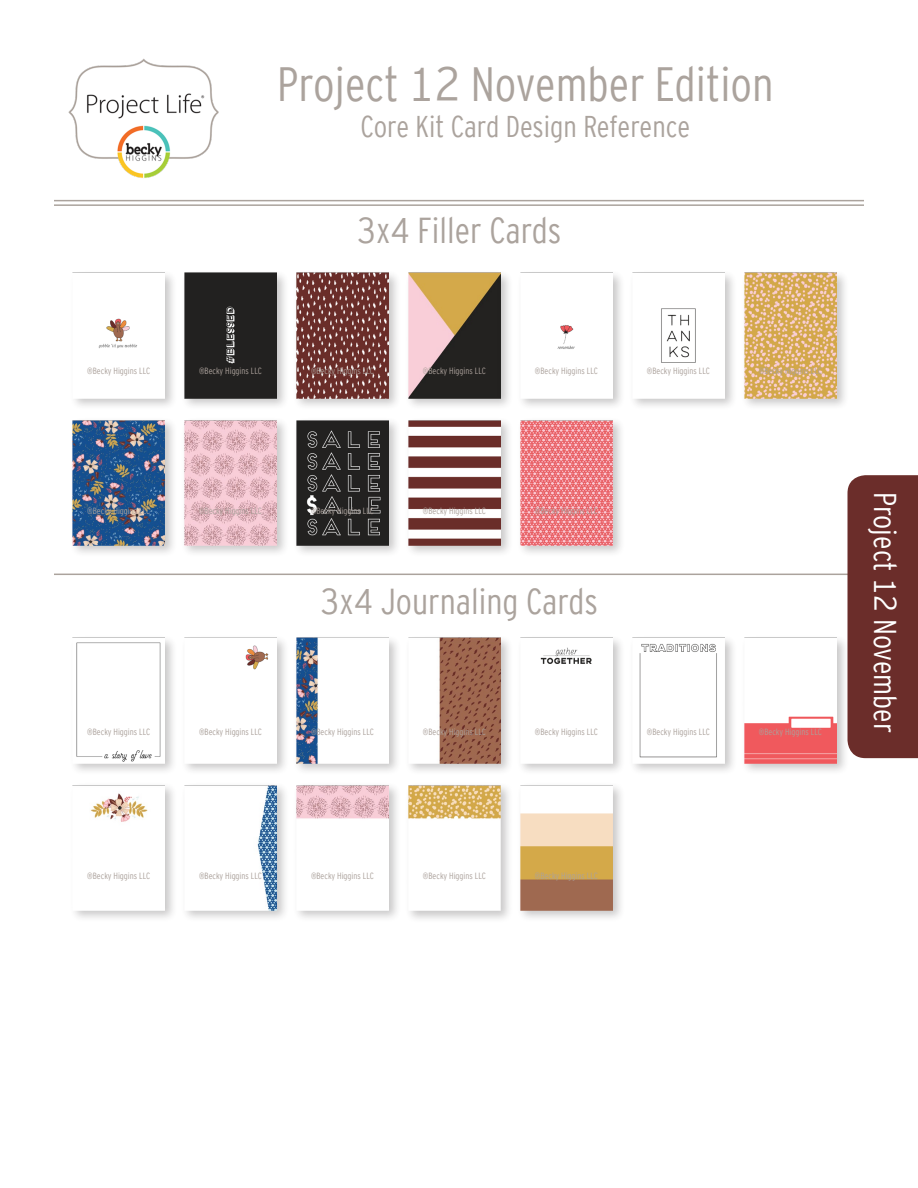
<style>
.page{position:relative;width:918px;height:1188px;background:#fff}
.page>*{position:absolute;margin:0;border:0;box-sizing:border-box;transform-origin:0 0}
.t1{font:48px "Interstate Cond Mono Lgt";color:#aba39d}
.t2{font:36px "Interstate Cond Mono Lgt";color:#aba39d}
.t3{font:31.5px "Interstate Cond Mono Lgt";color:#fff}
.t4{font:30px "Interstate Cond Mono Lgt";color:#aba39d}
.t5{font:9px "Interstate Cond Mono Lgt";color:#aba19b}
</style>
<div class="page">
<img style="left:68px;top:58px;width:151px;height:120px">
<hr style="left:54px;top:200px;width:810px;height:1px;background:#aba39d">
<hr style="left:54px;top:204px;width:810px;height:2px;background:#aba39d">
<hr style="left:54px;top:574px;width:810px;height:1px;background:#aba39d">
<div style="left:848px;top:475px;width:70px;height:283px;background:#6b2d2a"></div>
<div style="left:517px;top:782px;width:108px;height:141px;background:#231f20;opacity:.25"></div>
<img style="left:520px;top:785px;width:93px;height:125px">
<div style="left:405px;top:782px;width:108px;height:141px;background:#231f20;opacity:.25"></div>
<img style="left:408px;top:785px;width:93px;height:125px">
<div style="left:293px;top:782px;width:108px;height:141px;background:#231f20;opacity:.25"></div>
<img style="left:296px;top:785px;width:93px;height:125px">
<div style="left:181px;top:782px;width:108px;height:141px;background:#231f20;opacity:.25"></div>
<img style="left:184px;top:785px;width:93px;height:125px">
<div style="left:69px;top:782px;width:108px;height:141px;background:#231f20;opacity:.25"></div>
<img style="left:72px;top:785px;width:93px;height:125px">
<div style="left:741px;top:635px;width:108px;height:140px;background:#231f20;opacity:.25"></div>
<img style="left:744px;top:638px;width:93px;height:125px">
<div style="left:629px;top:635px;width:108px;height:140px;background:#231f20;opacity:.25"></div>
<img style="left:632px;top:638px;width:93px;height:125px">
<div style="left:517px;top:635px;width:108px;height:140px;background:#231f20;opacity:.25"></div>
<img style="left:520px;top:638px;width:93px;height:125px">
<div style="left:405px;top:635px;width:108px;height:140px;background:#231f20;opacity:.25"></div>
<img style="left:408px;top:638px;width:93px;height:125px">
<div style="left:293px;top:635px;width:108px;height:140px;background:#231f20;opacity:.25"></div>
<img style="left:296px;top:638px;width:93px;height:125px">
<div style="left:181px;top:635px;width:108px;height:140px;background:#231f20;opacity:.25"></div>
<img style="left:184px;top:638px;width:93px;height:125px">
<div style="left:69px;top:635px;width:108px;height:140px;background:#231f20;opacity:.25"></div>
<img style="left:72px;top:638px;width:93px;height:125px">
<div style="left:517px;top:417px;width:108px;height:141px;background:#231f20;opacity:.25"></div>
<img style="left:520px;top:420px;width:93px;height:125px">
<div style="left:405px;top:417px;width:108px;height:141px;background:#231f20;opacity:.25"></div>
<img style="left:408px;top:420px;width:93px;height:125px">
<div style="left:293px;top:417px;width:108px;height:141px;background:#231f20;opacity:.25"></div>
<img style="left:296px;top:420px;width:93px;height:125px">
<div style="left:181px;top:417px;width:108px;height:141px;background:#231f20;opacity:.25"></div>
<img style="left:184px;top:420px;width:93px;height:125px">
<div style="left:69px;top:417px;width:108px;height:141px;background:#231f20;opacity:.25"></div>
<img style="left:72px;top:420px;width:93px;height:125px">
<div style="left:741px;top:270px;width:108px;height:140px;background:#231f20;opacity:.25"></div>
<img style="left:744px;top:273px;width:93px;height:125px">
<div style="left:629px;top:270px;width:108px;height:140px;background:#231f20;opacity:.25"></div>
<img style="left:632px;top:273px;width:93px;height:125px">
<div style="left:517px;top:270px;width:108px;height:140px;background:#231f20;opacity:.25"></div>
<img style="left:520px;top:273px;width:93px;height:125px">
<div style="left:405px;top:270px;width:108px;height:140px;background:#231f20;opacity:.25"></div>
<img style="left:408px;top:273px;width:93px;height:125px">
<div style="left:293px;top:270px;width:108px;height:140px;background:#231f20;opacity:.25"></div>
<img style="left:296px;top:273px;width:93px;height:125px">
<div style="left:181px;top:270px;width:108px;height:140px;background:#231f20;opacity:.25"></div>
<div style="left:184px;top:273px;width:93px;height:125px;background:#222120"></div>
<div style="left:69px;top:270px;width:108px;height:140px;background:#231f20;opacity:.25"></div>
<img style="left:72px;top:273px;width:93px;height:125px">
<h1 class="t1" style="left:277px;top:58px;width:498px">Project 12 November Edition</h1>
<h3 class="t4" style="left:360px;top:110px;width:331px">Core Kit Card Design Reference</h3>
<h2 class="t2" style="left:357px;top:210px;width:206px">3x4 Filler Cards</h2>
<p class="t5" style="left:87px;top:366px;width:64px">®Becky Higgins LLC</p>
<p class="t5" style="left:199px;top:366px;width:64px">®Becky Higgins LLC</p>
<p class="t5" style="left:311px;top:366px;width:64px">®Becky Higgins LLC</p>
<p class="t5" style="left:423px;top:366px;width:64px">®Becky Higgins LLC</p>
<p class="t5" style="left:535px;top:366px;width:64px">®Becky Higgins LLC</p>
<p class="t5" style="left:647px;top:366px;width:64px">®Becky Higgins LLC</p>
<p class="t5" style="left:759px;top:366px;width:64px">®Becky Higgins LLC</p>
<p class="t5" style="left:87px;top:506px;width:64px">®Becky Higgins LLC</p>
<p class="t5" style="left:199px;top:506px;width:64px">®Becky Higgins LLC</p>
<p class="t5" style="left:87px;top:727px;width:64px">®Becky Higgins LLC</p>
<p class="t5" style="left:199px;top:727px;width:64px">®Becky Higgins LLC</p>
<p class="t5" style="left:311px;top:506px;width:64px">®Becky Higgins LLC</p>
<p class="t5" style="left:423px;top:506px;width:64px">®Becky Higgins LLC</p>
<p class="t5" style="left:535px;top:506px;width:64px">®Becky Higgins LLC</p>
<h2 class="t2" style="left:320px;top:581px;width:279px">3x4 Journaling Cards</h2>
<p class="t5" style="left:311px;top:727px;width:64px">®Becky Higgins LLC</p>
<p class="t5" style="left:423px;top:727px;width:64px">®Becky Higgins LLC</p>
<p class="t5" style="left:535px;top:727px;width:64px">®Becky Higgins LLC</p>
<p class="t5" style="left:647px;top:727px;width:64px">®Becky Higgins LLC</p>
<p class="t5" style="left:759px;top:727px;width:64px">®Becky Higgins LLC</p>
<h3 class="t3" style="left:903px;top:492px;width:243px;rotate:90deg">Project 12 November</h3>
<p class="t5" style="left:87px;top:871px;width:64px">®Becky Higgins LLC</p>
<p class="t5" style="left:199px;top:871px;width:64px">®Becky Higgins LLC</p>
<p class="t5" style="left:311px;top:871px;width:64px">®Becky Higgins LLC</p>
<p class="t5" style="left:423px;top:871px;width:64px">®Becky Higgins LLC</p>
<p class="t5" style="left:535px;top:871px;width:64px">®Becky Higgins LLC</p>
</div>
